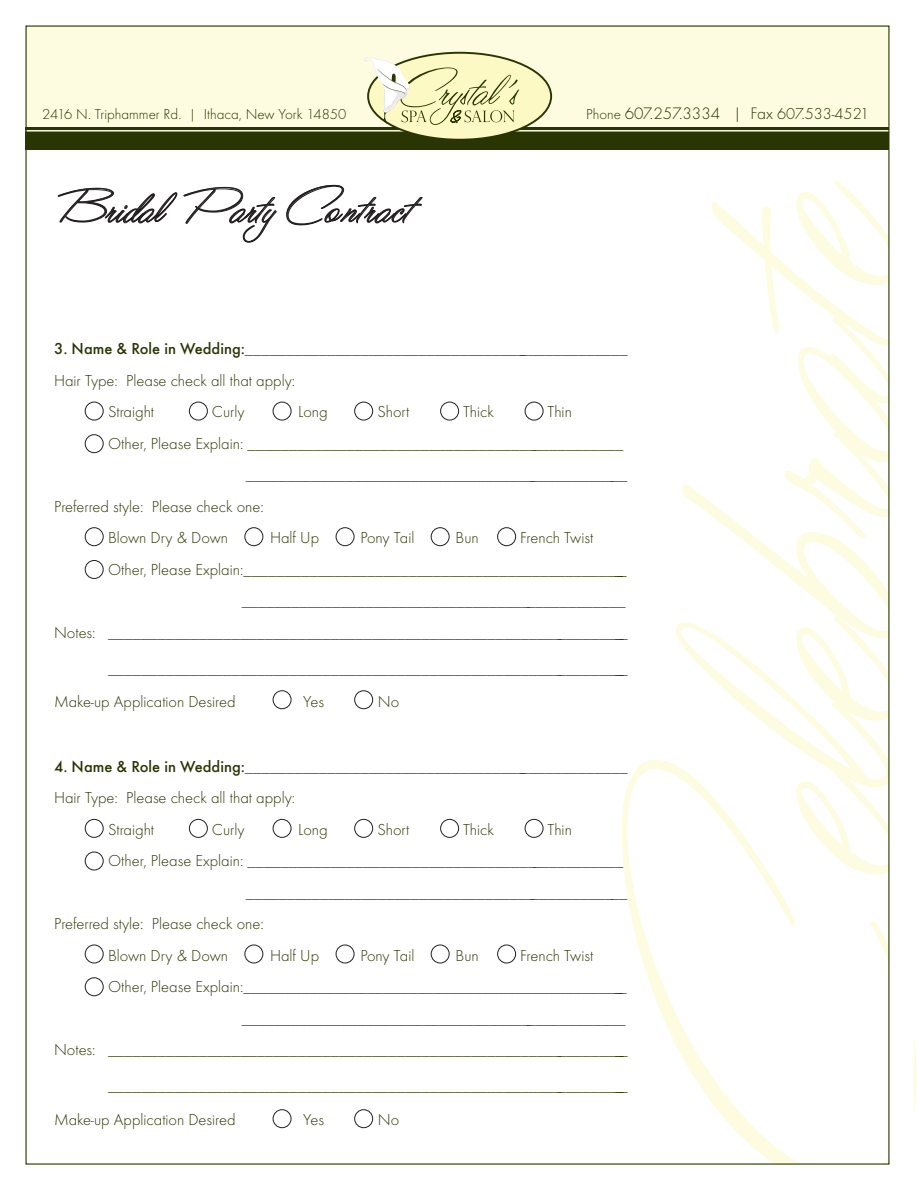
<style>
.page{position:relative;width:918px;height:1188px;background:#fff}
.page>*{position:absolute;margin:0;border:0;box-sizing:border-box;transform-origin:0 0}
.t1{font:370.5px "Valentina Joy JF";color:#fdfce1}
.t2{font:49.5px "Valentina Joy JF";letter-spacing:.01em;color:#231f20}
.t3{font:300 17.25px "Futura T";color:#293503}
.Titles{font:300 16.5px "Futura T";color:#293503}
.t4{font:300 15px "Futura T";color:#293503}
.s1{font-size:15px}
.s2{font-size:16.5px}
.s3{font-weight:500}
</style>
<div class="page">
<div style="left:26px;top:26px;width:864px;height:119px;background:#fdfce1"></div>
<div style="left:26px;top:127px;width:864px;height:23px;background:#293503"></div>
<hr style="left:26px;top:130px;width:864px;height:2px;background:#fdfce1">
<div style="left:368px;top:53px;width:183px;height:87px;background:#fcf9c4;border-radius:50%"></div>
<svg style="left:364px;top:56px;width:155px;height:69px"></svg>
<svg style="left:57px;top:187px;width:220px;height:56px"></svg>
<svg style="left:286px;top:185px;width:136px;height:41px"></svg>
<div style="left:85px;top:402px;width:19px;height:18px;border:1px solid #231f20;border-radius:50%"></div>
<div style="left:85px;top:819px;width:19px;height:19px;border:1px solid #231f20;border-radius:50%"></div>
<div style="left:85px;top:434px;width:19px;height:19px;border:1px solid #231f20;border-radius:50%"></div>
<div style="left:85px;top:852px;width:19px;height:18px;border:1px solid #231f20;border-radius:50%"></div>
<div style="left:85px;top:560px;width:19px;height:19px;border:1px solid #231f20;border-radius:50%"></div>
<div style="left:85px;top:977px;width:19px;height:19px;border:1px solid #231f20;border-radius:50%"></div>
<div style="left:85px;top:527px;width:19px;height:19px;border:1px solid #231f20;border-radius:50%"></div>
<div style="left:85px;top:945px;width:19px;height:18px;border:1px solid #231f20;border-radius:50%"></div>
<div style="left:354px;top:402px;width:19px;height:18px;border:1px solid #231f20;border-radius:50%"></div>
<div style="left:354px;top:819px;width:19px;height:19px;border:1px solid #231f20;border-radius:50%"></div>
<div style="left:431px;top:527px;width:19px;height:19px;border:1px solid #231f20;border-radius:50%"></div>
<div style="left:431px;top:945px;width:19px;height:18px;border:1px solid #231f20;border-radius:50%"></div>
<div style="left:189px;top:402px;width:19px;height:18px;border:1px solid #231f20;border-radius:50%"></div>
<div style="left:189px;top:819px;width:19px;height:19px;border:1px solid #231f20;border-radius:50%"></div>
<div style="left:244px;top:527px;width:19px;height:19px;border:1px solid #231f20;border-radius:50%"></div>
<div style="left:244px;top:945px;width:19px;height:18px;border:1px solid #231f20;border-radius:50%"></div>
<div style="left:440px;top:402px;width:19px;height:18px;border:1px solid #231f20;border-radius:50%"></div>
<div style="left:440px;top:819px;width:19px;height:19px;border:1px solid #231f20;border-radius:50%"></div>
<div style="left:497px;top:527px;width:19px;height:19px;border:1px solid #231f20;border-radius:50%"></div>
<div style="left:497px;top:945px;width:19px;height:18px;border:1px solid #231f20;border-radius:50%"></div>
<div style="left:273px;top:402px;width:18px;height:18px;border:1px solid #231f20;border-radius:50%"></div>
<div style="left:273px;top:819px;width:18px;height:19px;border:1px solid #231f20;border-radius:50%"></div>
<div style="left:336px;top:527px;width:18px;height:19px;border:1px solid #231f20;border-radius:50%"></div>
<div style="left:336px;top:945px;width:18px;height:18px;border:1px solid #231f20;border-radius:50%"></div>
<div style="left:525px;top:402px;width:18px;height:18px;border:1px solid #231f20;border-radius:50%"></div>
<div style="left:525px;top:819px;width:18px;height:19px;border:1px solid #231f20;border-radius:50%"></div>
<div style="left:354px;top:690px;width:19px;height:19px;border:1px solid #231f20;border-radius:50%"></div>
<div style="left:354px;top:1109px;width:19px;height:19px;border:1px solid #231f20;border-radius:50%"></div>
<div style="left:273px;top:690px;width:18px;height:19px;border:1px solid #231f20;border-radius:50%"></div>
<div style="left:273px;top:1109px;width:18px;height:19px;border:1px solid #231f20;border-radius:50%"></div>
<p class="t4" style="left:42px;top:106px;width:306px">2416 N. Triphammer Rd. | Ithaca, New York 14850</p>
<p class="t3" style="left:586px;top:103px;width:285px"><span class="s1">Phone</span> 607.257.3334 | Fax <span class="s2">607.533-4521</span></p>
<h2 class="t2" style="left:53px;top:173px;width:356px">Bridal Party Contract</h2>
<h1 class="t1" style="left:532px;top:1214px;width:1034px;rotate:-90deg">Celebrate</h1>
<p class="Titles" style="left:54px;top:339px;width:575px"><span class="s3">3. Name &amp; Role in Wedding:</span>_______________________________________________</p>
<p class="Titles" style="left:54px;top:371px;width:243px">Hair Type: Please check all that apply:</p>
<p class="Titles" style="left:108px;top:402px;width:48px">Straight</p>
<p class="Titles" style="left:212px;top:402px;width:34px">Curly</p>
<p class="Titles" style="left:298px;top:402px;width:31px">Long</p>
<p class="Titles" style="left:377px;top:402px;width:34px">Short</p>
<p class="Titles" style="left:463px;top:402px;width:32px">Thick</p>
<p class="Titles" style="left:548px;top:402px;width:26px">Thin</p>
<p class="Titles" style="left:108px;top:434px;width:517px">Other, Please Explain: ______________________________________________</p>
<p class="Titles" style="left:246px;top:465px;width:383px">_______________________________________________</p>
<p class="Titles" style="left:54px;top:497px;width:211px">Preferred style: Please check one:</p>
<p class="Titles" style="left:108px;top:528px;width:122px">Blown Dry &amp; Down</p>
<p class="Titles" style="left:270px;top:528px;width:51px">Half Up</p>
<p class="Titles" style="left:360px;top:528px;width:55px">Pony Tail</p>
<p class="Titles" style="left:456px;top:528px;width:25px">Bun</p>
<p class="Titles" style="left:520px;top:528px;width:75px">French Twist</p>
<p class="Titles" style="left:108px;top:560px;width:520px">Other, Please Explain:_______________________________________________</p>
<p class="Titles" style="left:242px;top:591px;width:386px">_______________________________________________</p>
<p class="Titles" style="left:54px;top:623px;width:575px">Notes: ________________________________________________________________</p>
<p class="Titles" style="left:108px;top:659px;width:521px">________________________________________________________________</p>
<p class="Titles" style="left:54px;top:692px;width:183px">Make-up Application Desired</p>
<p class="Titles" style="left:303px;top:692px;width:22px">Yes</p>
<p class="Titles" style="left:378px;top:692px;width:23px">No</p>
<p class="Titles" style="left:54px;top:757px;width:575px"><span class="s3">4. Name &amp; Role in Wedding:</span>_______________________________________________</p>
<p class="Titles" style="left:54px;top:788px;width:243px">Hair Type: Please check all that apply:</p>
<p class="Titles" style="left:108px;top:820px;width:48px">Straight</p>
<p class="Titles" style="left:212px;top:820px;width:34px">Curly</p>
<p class="Titles" style="left:298px;top:820px;width:31px">Long</p>
<p class="Titles" style="left:377px;top:820px;width:34px">Short</p>
<p class="Titles" style="left:463px;top:820px;width:32px">Thick</p>
<p class="Titles" style="left:548px;top:820px;width:26px">Thin</p>
<p class="Titles" style="left:108px;top:851px;width:517px">Other, Please Explain: ______________________________________________</p>
<p class="Titles" style="left:246px;top:883px;width:383px">_______________________________________________</p>
<p class="Titles" style="left:54px;top:914px;width:211px">Preferred style: Please check one:</p>
<p class="Titles" style="left:108px;top:946px;width:122px">Blown Dry &amp; Down</p>
<p class="Titles" style="left:270px;top:946px;width:51px">Half Up</p>
<p class="Titles" style="left:360px;top:946px;width:55px">Pony Tail</p>
<p class="Titles" style="left:456px;top:946px;width:25px">Bun</p>
<p class="Titles" style="left:520px;top:946px;width:75px">French Twist</p>
<p class="Titles" style="left:108px;top:977px;width:520px">Other, Please Explain:_______________________________________________</p>
<p class="Titles" style="left:242px;top:1009px;width:386px">_______________________________________________</p>
<p class="Titles" style="left:54px;top:1040px;width:575px">Notes: ________________________________________________________________</p>
<p class="Titles" style="left:108px;top:1076px;width:521px">________________________________________________________________</p>
<p class="Titles" style="left:54px;top:1110px;width:183px">Make-up Application Desired</p>
<p class="Titles" style="left:303px;top:1110px;width:22px">Yes</p>
<p class="Titles" style="left:378px;top:1110px;width:23px">No</p>
</div>
